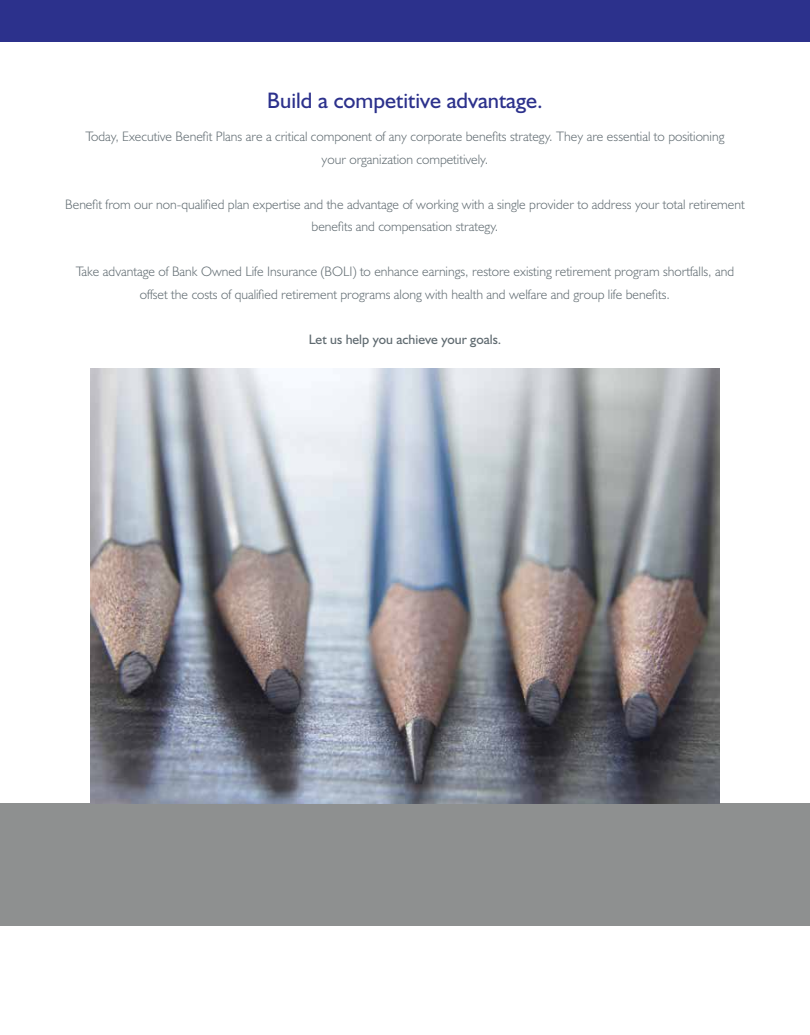
<style>
.page{position:relative;width:810px;height:1035px;background:#fff}
.page>*{position:absolute;margin:0;border:0;box-sizing:border-box;transform-origin:0 0}
.t1{font:22.5px "Humanist 521 BT";color:#2c318c}
.t2{font:300 13.75px/22.5px "Humanist 521 BT";color:#5f6a70;text-align:center}
.t3{font:13.75px "Humanist 521 BT";color:#5f6a70}
</style>
<div class="page">
<div style="left:0;top:804px;width:810px;height:122px;background:#8e9090"></div>
<div style="left:0;top:0;width:810px;height:42px;background:#2c318c"></div>
<img style="left:90px;top:369px;width:630px;height:435px">
<h1 class="t1" style="left:267px;top:86px;width:277px">Build a competitive advantage.</h1>
<p class="t2" style="left:86px;top:125px;width:640px">Today, Executive Benefit Plans are a critical component of any corporate benefits strategy. They are essential to positioning your organization competitively.</p>
<p class="t2" style="left:65px;top:193px;width:681px">Benefit from our non-qualified plan expertise and the advantage of working with a single provider to address your total retirement benefits and compensation strategy.</p>
<p class="t2" style="left:76px;top:260px;width:660px">Take advantage of Bank Owned Life Insurance (BOLI) to enhance earnings, restore existing retirement program shortfalls, and offset the costs of qualified retirement programs along with health and welfare and group life benefits.</p>
<p class="t3" style="left:309px;top:331px;width:194px">Let us help you achieve your goals.</p>
</div>
